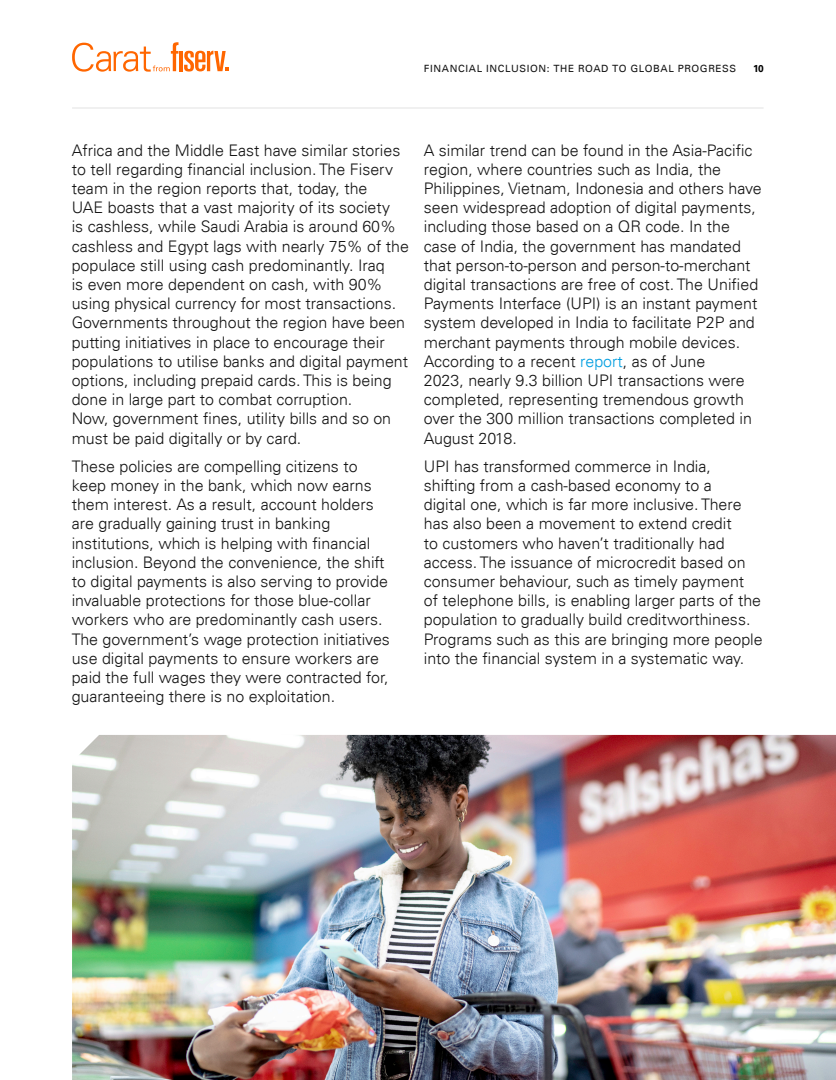
<style>
.page{position:relative;width:836px;height:1080px;background:#fff}
.page>*{position:absolute;margin:0;border:0;box-sizing:border-box;transform-origin:0 0}
.Body{font:300 16px/19.2px "Univers For Fiserv 45";color:#151515}
.t1{font:10px "Univers For Fiserv 55";letter-spacing:.06em;color:#151515}
.t2{font:700 10px "Univers For Fiserv 65";color:#000}
.s1{color:#009ee0}
</style>
<div class="page">
<img style="left:72px;top:735px;width:763px;height:345px">
<hr style="left:72px;top:108px;width:691px;height:1px;background:#e3e3e3">
<hr style="left:179px;top:51px;width:4px;height:20px;background:#f60">
<svg style="left:184px;top:51px;width:45px;height:21px"></svg>
<svg style="left:72px;top:42px;width:106px;height:30px"></svg>
<p class="t1" style="left:424px;top:62px;width:313px">FINANCIAL INCLUSION: THE ROAD TO GLOBAL PROGRESS</p>
<p class="t2" style="left:752px;top:62px;width:12px">10</p>
<p class="Body" style="left:72px;top:140px;width:338px">Africa and the Middle East have similar stories to tell regarding financial inclusion. The Fiserv team in the region reports that, today, the<br>UAE boasts that a vast majority of its society<br>is cashless, while Saudi Arabia is around 60% cashless and Egypt lags with nearly 75% of the populace still using cash predominantly. Iraq<br>is even more dependent on cash, with 90% using physical currency for most transactions.<br>Governments throughout the region have been putting initiatives in place to encourage their populations to utilise banks and digital payment options, including prepaid cards. This is being done in large part to combat corruption.<br>Now, government fines, utility bills and so on must be paid digitally or by card.</p>
<p class="Body" style="left:72px;top:457px;width:319px">These policies are compelling citizens to keep money in the bank, which now earns them interest. As a result, account holders are gradually gaining trust in banking institutions, which is helping with financial inclusion. Beyond the convenience, the shift to digital payments is also serving to provide invaluable protections for those blue-collar workers who are predominantly cash users.<br>The government’s wage protection initiatives use digital payments to ensure workers are paid the full wages they were contracted for, guaranteeing there is no exploitation.</p>
<p class="Body" style="left:423px;top:140px;width:339px">A similar trend can be found in the Asia-Pacific region, where countries such as India, the Philippines, Vietnam, Indonesia and others have seen widespread adoption of digital payments, including those based on a QR code. In the case of India, the government has mandated that person-to-person and person-to-merchant digital transactions are free of cost. The Unified Payments Interface (UPI) is an instant payment system developed in India to facilitate P2P and merchant payments through mobile devices.<br>According to a recent <span class="s1">report</span>, as of June<br>2023, nearly 9.3 billion UPI transactions were completed, representing tremendous growth over the 300 million transactions completed in August 2018.</p>
<p class="Body" style="left:423px;top:457px;width:340px">UPI has transformed commerce in India, shifting from a cash-based economy to a<br>digital one, which is far more inclusive. There has also been a movement to extend credit<br>to customers who haven’t traditionally had access. The issuance of microcredit based on consumer behaviour, such as timely payment<br>of telephone bills, is enabling larger parts of the population to gradually build creditworthiness.<br>Programs such as this are bringing more people into the financial system in a systematic way.</p>
</div>
